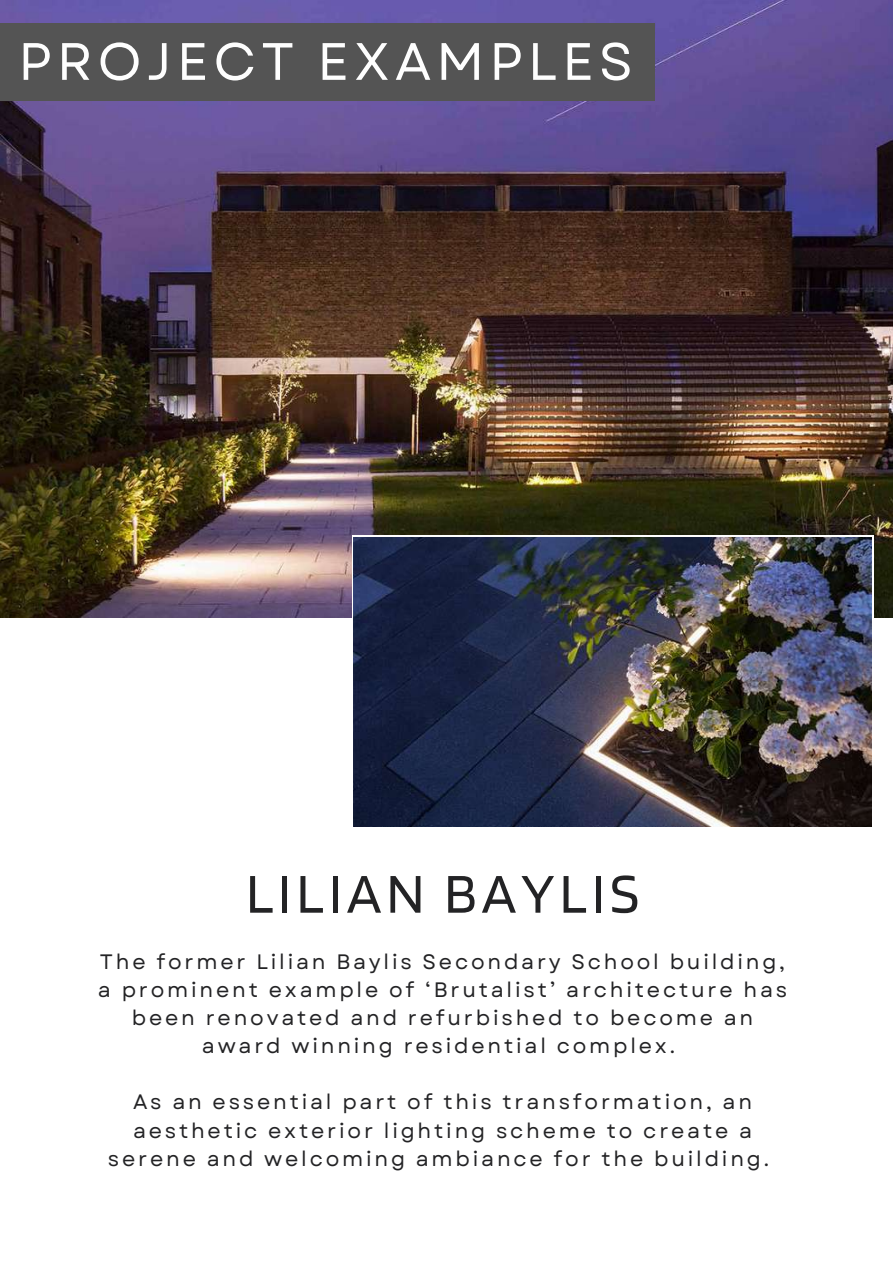
<style>
.page{position:relative;width:893px;height:1264px;background:#fff}
.page>*{position:absolute;margin:0;border:0;box-sizing:border-box;transform-origin:0 0}
.t1{font:58.5px "Blinker";letter-spacing:.08em;color:#232325}
.t2{font:52.5px "Garet";letter-spacing:.095em;color:#fefefe}
.t3{font:20.85px/28.2px "Garet";letter-spacing:.135em;color:#232325;text-align:center}
</style>
<div class="page">
<img style="left:0;top:0;width:892px;height:617px">
<div style="left:0;top:24px;width:654px;height:77px;background:#545454"></div>
<div style="left:352px;top:535px;width:521px;height:298px;background:linear-gradient(to right,#fff,#fff)"></div>
<img style="left:354px;top:537px;width:517px;height:289px">
<h2 class="t2" style="left:18px;top:24px;width:616px">PROJECT EXAMPLES</h2>
<h1 class="t1" style="left:246px;top:856px;width:395px">LILIAN BAYLIS</h1>
<p class="t3" style="left:98px;top:947px;width:690px">The former Lilian Baylis Secondary School building, a prominent example of ‘Brutalist’ architecture has been renovated and refurbished to become an award winning residential complex.</p>
<p class="t3" style="left:108px;top:1088px;width:662px">As an essential part of this transformation, an aesthetic exterior lighting scheme to create a serene and welcoming ambiance for the building.</p>
</div>
